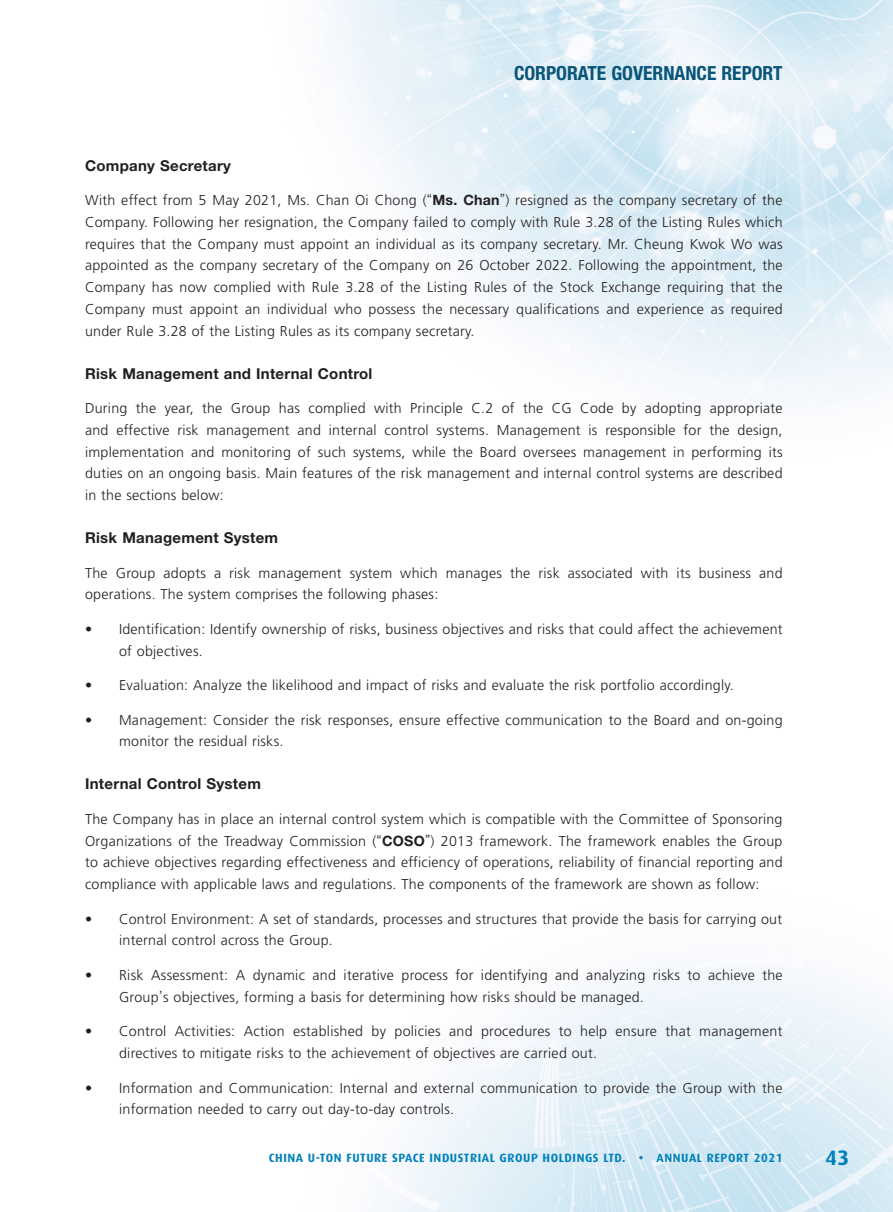
<style>
.page{position:relative;width:893px;height:1212px;background:#fff}
.page>*{position:absolute;margin:0;border:0;box-sizing:border-box;transform-origin:0 0}
.t1{font:700 21px "Dax";color:#0081bb}
.t2{font:700 condensed 19.5px "Helvetica Neue LT Std";color:#095578}
.Heading_2{font:700 15px "Helvetica Neue LT Std";letter-spacing:.02em;color:#231f20}
.Body_Text{font:300 14.25px/21.8px "Frutiger LT Std";letter-spacing:.02em;color:#231f20}
.t3{font:700 12px "Dax";letter-spacing:.045em;color:#0081bb}
.s1{font-family:"Helvetica Neue LT Std"}
.s2{font-family:"Helvetica Neue LT Std";font-weight:700}
</style>
<div class="page">
<img style="left:328px;top:0;width:565px;height:1212px">
<h2 class="t2" style="left:514px;top:61px;width:270px">CORPORATE GOVERNANCE REPORT</h2>
<p class="Heading_2" style="left:85px;top:156px;width:147px">Company Secretary</p>
<p class="Body_Text" style="left:85px;top:189px;width:699px;text-align:justify">With effect from 5 May 2021, Ms. Chan Oi Chong (<span class="s1">“</span><span class="s2">Ms. Chan</span><span class="s1">”</span>) resigned as the company secretary of the Company. Following her resignation, the Company failed to comply with Rule 3.28 of the Listing Rules which requires that the Company must appoint an individual as its company secretary. Mr. Cheung Kwok Wo was appointed as the company secretary of the Company on 26 October 2022. Following the appointment, the Company has now complied with Rule 3.28 of the Listing Rules of the Stock Exchange requiring that the Company must appoint an individual who possess the necessary qualifications and experience as required under Rule 3.28 of the Listing Rules as its company secretary.</p>
<p class="Heading_2" style="left:85px;top:364px;width:289px">Risk Management and Internal Control</p>
<p class="Body_Text" style="left:85px;top:397px;width:699px;text-align:justify">During the year, the Group has complied with Principle C.2 of the CG Code by adopting appropriate and effective risk management and internal control systems. Management is responsible for the design, implementation and monitoring of such systems, while the Board oversees management in performing its duties on an ongoing basis. Main features of the risk management and internal control systems are described in the sections below:</p>
<p class="Heading_2" style="left:85px;top:528px;width:195px">Risk Management System</p>
<p class="Body_Text" style="left:85px;top:562px;width:699px">The Group adopts a risk management system which manages the risk associated with its business and operations. The system comprises the following phases:</p>
<p class="Body_Text" style="left:119px;top:618px;width:665px;text-indent:-34px">• Identification: Identify ownership of risks, business objectives and risks that could affect the achievement of objectives.</p>
<p class="Body_Text" style="left:85px;top:674px;width:650px">• Evaluation: Analyze the likelihood and impact of risks and evaluate the risk portfolio accordingly.</p>
<p class="Body_Text" style="left:119px;top:709px;width:665px;text-indent:-34px">• Management: Consider the risk responses, ensure effective communication to the Board and on-going monitor the residual risks.</p>
<p class="Heading_2" style="left:85px;top:775px;width:177px">Internal Control System</p>
<p class="Body_Text" style="left:85px;top:808px;width:699px;text-align:justify">The Company has in place an internal control system which is compatible with the Committee of Sponsoring Organizations of the Treadway Commission (<span class="s1">“</span><span class="s2">COSO</span><span class="s1">”</span>) 2013 framework. The framework enables the Group to achieve objectives regarding effectiveness and efficiency of operations, reliability of financial reporting and compliance with applicable laws and regulations. The components of the framework are shown as follow:</p>
<p class="Body_Text" style="left:119px;top:908px;width:665px;text-indent:-34px">• Control Environment: A set of standards, processes and structures that provide the basis for carrying out internal control across the Group.</p>
<p class="Body_Text" style="left:119px;top:964px;width:665px;text-indent:-34px">• Risk Assessment: A dynamic and iterative process for identifying and analyzing risks to achieve the<br>Group<span class="s1">’</span>s objectives, forming a basis for determining how risks should be managed.</p>
<p class="Body_Text" style="left:119px;top:1021px;width:665px;text-indent:-34px">• Control Activities: Action established by policies and procedures to help ensure that management directives to mitigate risks to the achievement of objectives are carried out.</p>
<p class="Body_Text" style="left:119px;top:1077px;width:665px;text-indent:-34px">• Information and Communication: Internal and external communication to provide the Group with the information needed to carry out day-to-day controls.</p>
<p class="t3" style="left:269px;top:1151px;width:515px">CHINA U-TON FUTURE SPACE INDUSTRIAL GROUP HOLDINGS LTD. • ANNUAL REPORT 2021</p>
<h1 class="t1" style="left:825px;top:1146px;width:26px">43</h1>
</div>
